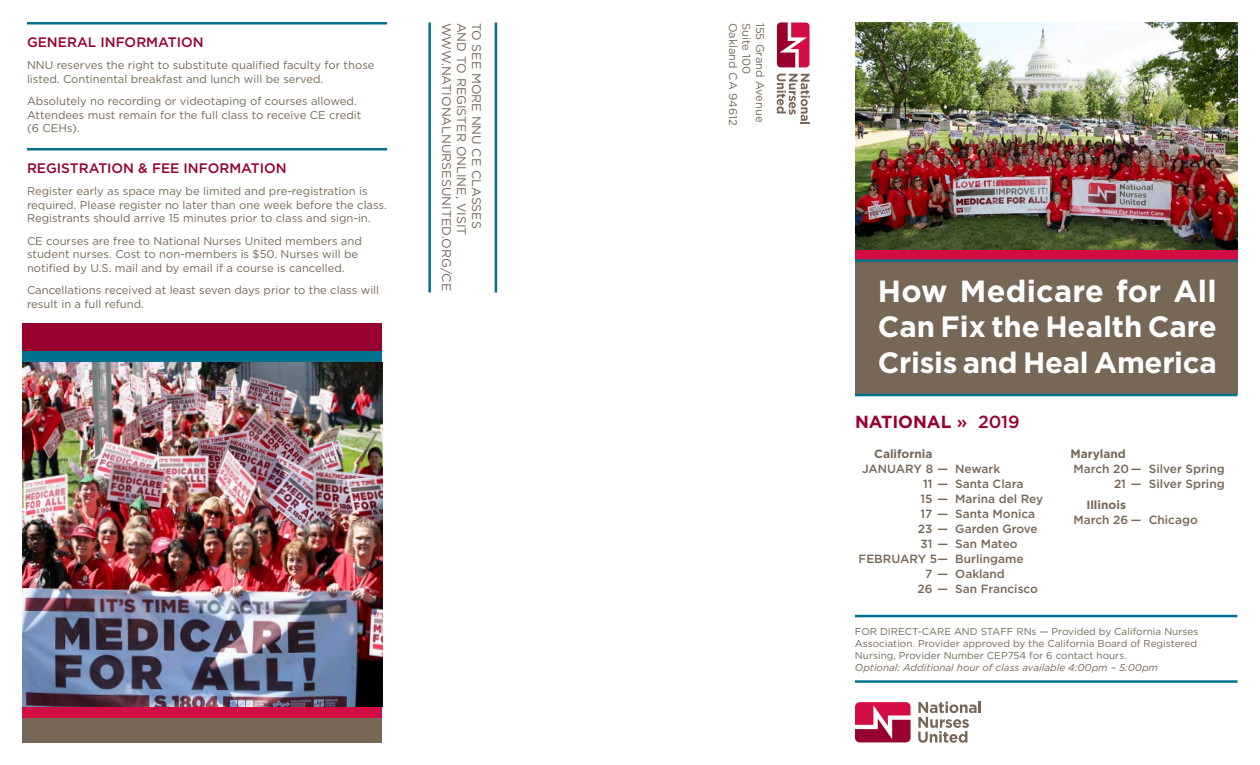
<style>
.page{position:relative;width:1260px;height:765px;background:#fff}
.page>*{position:absolute;margin:0;border:0;box-sizing:border-box;transform-origin:0 0}
.t1{font:700 30.62px "Gotham";letter-spacing:.01em;color:#fff}
.t2{font:700 29.38px/35.2px "Gotham";letter-spacing:-.01em;color:#fff}
.t3{font:700 17.5px "Gotham";color:#98012d}
.SUBHEADS{font:500 13.75px "Gotham";color:#98012d}
.SUBHEADS-2{font:12.5px "Gotham";color:#766757}
.Cover_Dates_Location{font:500 11.88px/15px "Gotham";color:#766757}
.Cover_Dates_Location-2{font:700 11.88px "Gotham";color:#766757}
.t4{font:11.25px/13.5px "Gotham";color:#766757}
.t5{font:10px/12px "Gotham";color:#766757}
.s1{font-weight:500}
.s2{font-weight:700}
.s3{font-style:italic}
</style>
<div class="page">
<div style="left:22px;top:718px;width:360px;height:24px;background:#766757"></div>
<div style="left:22px;top:324px;width:360px;height:39px;background:#98012d"></div>
<hr style="left:855px;top:615px;width:382px;height:2px;background:#00718e">
<hr style="left:855px;top:680px;width:382px;height:3px;background:#00718e">
<svg style="left:918px;top:702px;width:63px;height:40px"></svg>
<svg style="left:855px;top:702px;width:56px;height:40px"></svg>
<svg style="left:777px;top:74px;width:33px;height:50px"></svg>
<svg style="left:777px;top:22px;width:33px;height:45px"></svg>
<img style="left:855px;top:22px;width:383px;height:229px">
<div style="left:855px;top:251px;width:383px;height:11px;background:#d20d44"></div>
<div style="left:22px;top:352px;width:360px;height:11px;background:#00718e"></div>
<div style="left:22px;top:707px;width:360px;height:11px;background:#d20d44"></div>
<div style="left:855px;top:262px;width:383px;height:132px;background:#766757"></div>
<hr style="left:27px;top:22px;width:360px;height:2px;background:#00718e">
<hr style="left:27px;top:148px;width:360px;height:2px;background:#00718e">
<hr style="left:495px;top:22px;width:2px;height:270px;background:#00718e">
<hr style="left:428px;top:22px;width:3px;height:270px;background:#00718e">
<img style="left:22px;top:363px;width:360px;height:344px">
<hr style="left:856px;top:259px;width:380px;height:3px;background:#00718e">
<hr style="left:856px;top:394px;width:380px;height:2px;background:#00718e">
<p class="SUBHEADS" style="left:27px;top:33px;width:178px">GENERAL INFORMATION</p>
<p class="t4" style="left:27px;top:59px;width:349px">NNU reserves the right to substitute qualified faculty for those listed. Continental breakfast and lunch will be served.</p>
<p class="t4" style="left:27px;top:95px;width:336px">Absolutely no recording or videotaping of courses allowed.<br>Attendees must remain for the full class to receive CE credit (6 CEHs).</p>
<p class="SUBHEADS" style="left:27px;top:159px;width:261px">REGISTRATION &amp; FEE INFORMATION</p>
<p class="t4" style="left:27px;top:185px;width:362px">Register early as space may be limited and pre-registration is required. Please register no later than one week before the class.<br>Registrants should arrive 15 minutes prior to class and sign-in.</p>
<p class="t4" style="left:27px;top:234px;width:336px">CE courses are free to National Nurses United members and student nurses. Cost to non-members is $50. Nurses will be notified by U.S. mail and by email if a course is cancelled.</p>
<p class="t4" style="left:27px;top:284px;width:354px">Cancellations received at least seven days prior to the class will result in a full refund.</p>
<p class="SUBHEADS-2" style="left:454px;top:22px;width:270px;rotate:90deg">WWW.NATIONALNURSESUNITED.ORG/CE</p>
<p class="SUBHEADS-2" style="left:469px;top:22px;width:214px;rotate:90deg">AND TO REGISTER ONLINE, VISIT</p>
<p class="SUBHEADS-2" style="left:484px;top:22px;width:208px;rotate:90deg">TO SEE MORE NNU CE CLASSES</p>
<p class="t4" style="left:740px;top:22px;width:104px;rotate:90deg">Oakland CA 94612</p>
<p class="t4" style="left:753px;top:22px;width:53px;rotate:90deg">Suite 100</p>
<p class="t4" style="left:767px;top:22px;width:102px;rotate:90deg">155 Grand Avenue</p>
<p class="t1" style="left:878px;top:271px;width:340px">How Medicare for All</p>
<p class="t2" style="left:878px;top:309px;width:341px">Can Fix the Health Care<br>Crisis and Heal America</p>
<p class="t3" style="left:855px;top:410px;width:166px">NATIONAL <span class="s1">» 2019</span></p>
<p class="Cover_Dates_Location-2" style="left:874px;top:446px;width:60px">California</p>
<p class="Cover_Dates_Location" style="left:862px;top:461px;width:140px">JANUARY 8 — Newark</p>
<p class="Cover_Dates_Location" style="left:923px;top:476px;width:102px">11 — Santa Clara</p>
<p class="Cover_Dates_Location" style="left:920px;top:491px;width:124px">15 — Marina del Rey</p>
<p class="Cover_Dates_Location" style="left:921px;top:506px;width:116px">17 — Santa Monica</p>
<p class="Cover_Dates_Location" style="left:918px;top:521px;width:121px">23 — Garden Grove</p>
<p class="Cover_Dates_Location" style="left:920px;top:536px;width:99px">31 — San Mateo</p>
<p class="Cover_Dates_Location" style="left:859px;top:551px;width:167px">FEBRUARY 5— Burlingame</p>
<p class="Cover_Dates_Location" style="left:917px;top:566px;width:122px;text-indent:8px">7 — Oakland<br>26 — San Francisco</p>
<p class="Cover_Dates_Location-2" style="left:1071px;top:446px;width:57px">Maryland</p>
<p class="Cover_Dates_Location" style="left:1073px;top:461px;width:153px">March 20 — Silver Spring</p>
<p class="Cover_Dates_Location" style="left:1114px;top:476px;width:112px">21 — Silver Spring</p>
<p class="Cover_Dates_Location" style="left:1073px;top:497px;width:126px;text-indent:13px"><span class="s2">Illinois<br></span>March 26 — Chicago</p>
<p class="t5" style="left:855px;top:626px;width:345px">FOR DIRECT-CARE AND STAFF RNs — Provided by California Nurses Association. Provider approved by the California Board of Registered Nursing, Provider Number CEP754 for 6 contact hours.<br><span class="s3">Optional: Additional hour of class available 4:00pm – 5:00pm</span></p>
</div>
